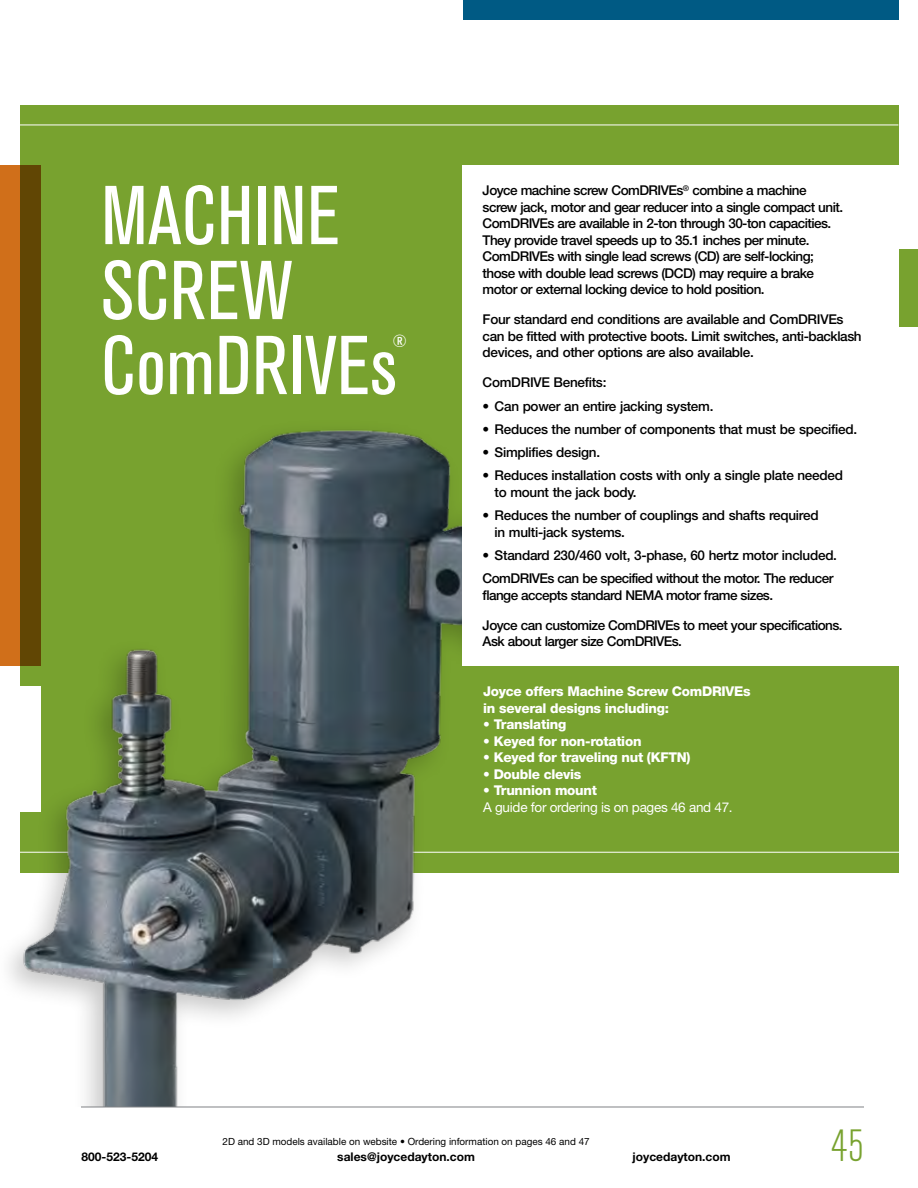
<style>
.page{position:relative;width:918px;height:1188px;background:#fff}
.page>*{position:absolute;margin:0;border:0;box-sizing:border-box;transform-origin:0 0}
.t1{font:condensed 82.5px/75px "Akzidenz Grotesk BQ";letter-spacing:.01em;color:#fff}
.t2{font:300 condensed 45px "Akzidenz Grotesk BQ";color:#78a22f}
.t3{font:condensed 17.55px "Akzidenz Grotesk BQ";color:#fff}
.t4{font:500 13.5px/16.5px "Helvetica Neue LT Std";letter-spacing:-.04em;color:#000}
.t5{font:500 13.5px/16.5px "Helvetica Neue LT Std";letter-spacing:-.02em;color:#000}
.t6{font:800 13.5px/16.5px "Helvetica Neue LT Std";letter-spacing:-.02em;color:#fff}
.t7{font:13.5px "Helvetica Neue LT Std";letter-spacing:-.02em;color:#fff}
.t8{font:700 12px "Helvetica Neue LT Std";color:#000}
.t9{font:9.9px "Helvetica Neue LT Std";color:#000}
</style>
<div class="page">
<div style="left:20px;top:105px;width:879px;height:767px;background:#78a22f"></div>
<hr style="left:0;top:125px;width:898px;height:1px;background:#fff">
<hr style="left:1px;top:852px;width:917px;height:1px;background:#fff">
<svg style="left:0;top:165px;width:40px;height:249px;background:#985a0f"></svg>
<img style="left:0;top:414px;width:533px;height:693px">
<div style="left:462px;top:165px;width:456px;height:501px;background:#fff"></div>
<hr style="left:81px;top:1107px;width:783px;height:1px;background:#808285">
<div style="left:463px;top:0;width:435px;height:20px;background:#005a84"></div>
<div style="left:899px;top:249px;width:19px;height:78px;background:#78a22f"></div>
<h1 class="t1" style="left:101px;top:179px;width:297px">MACHINE<br>SCREW<br>ComDRIVEs</h1>
<p class="t3" style="left:392px;top:331px;width:16px">®</p>
<p class="t4" style="left:483px;top:182px;width:362px">Joyce machine screw ComDRIVEs<sup>®</sup> combine a machine screw jack, motor and gear reducer into a single compact unit.<br>ComDRIVEs are available in 2-ton through 30-ton capacities.<br>They provide travel speeds up to 35.1 inches per minute.<br>ComDRIVEs with single lead screws (CD) are self-locking; those with double lead screws (DCD) may require a brake motor or external locking device to hold position.</p>
<p class="t5" style="left:483px;top:311px;width:381px">Four standard end conditions are available and ComDRIVEs can be fitted with protective boots. Limit switches, anti-backlash devices, and other options are also available.</p>
<p class="t5" style="left:483px;top:374px;width:125px">ComDRIVE Benefits:</p>
<p class="t5" style="left:483px;top:397px;width:232px">• Can power an entire jacking system.</p>
<p class="t5" style="left:483px;top:421px;width:376px">• Reduces the number of components that must be specified.</p>
<p class="t5" style="left:483px;top:444px;width:119px">• Simplifies design.</p>
<p class="t5" style="left:495px;top:467px;width:350px;text-indent:-12px">• Reduces installation costs with only a single plate needed to mount the jack body.</p>
<p class="t5" style="left:495px;top:507px;width:326px;text-indent:-12px">• Reduces the number of couplings and shafts required in multi-jack systems.</p>
<p class="t4" style="left:483px;top:543px;width:356px;line-height:23.2px">• Standard 230/460 volt, 3-phase, 60 hertz motor included.<br>ComDRIVEs can be specified without the motor. The reducer</p>
<p class="t4" style="left:483px;top:586px;width:292px">flange accepts standard NEMA motor frame sizes.</p>
<p class="t4" style="left:483px;top:616px;width:362px">Joyce can customize ComDRIVEs to meet your specifications.<br>Ask about larger size ComDRIVEs.</p>
<p class="t6" style="left:483px;top:683px;width:269px">Joyce offers Machine Screw ComDRIVEs in several designs including:</p>
<p class="t6" style="left:483px;top:716px;width:85px">• Translating</p>
<p class="t6" style="left:483px;top:733px;width:160px">• Keyed for non-rotation</p>
<p class="t6" style="left:483px;top:749px;width:209px">• Keyed for traveling nut (KFTN)</p>
<p class="t6" style="left:483px;top:766px;width:100px">• Double clevis</p>
<p class="t6" style="left:483px;top:782px;width:115px">• Trunnion mount</p>
<p class="t7" style="left:483px;top:799px;width:251px">A guide for ordering is on pages 46 and 47.</p>
<p class="t8" style="left:82px;top:1149px;width:78px">800-523-5204</p>
<p class="t9" style="left:223px;top:1135px;width:369px">2D and 3D models available on website • Ordering information on pages 46 and 47</p>
<p class="t8" style="left:337px;top:1149px;width:139px">sales@joycedayton.com</p>
<p class="t8" style="left:632px;top:1149px;width:100px">joycedayton.com</p>
<h2 class="t2" style="left:831px;top:1121px;width:34px">45</h2>
</div>
